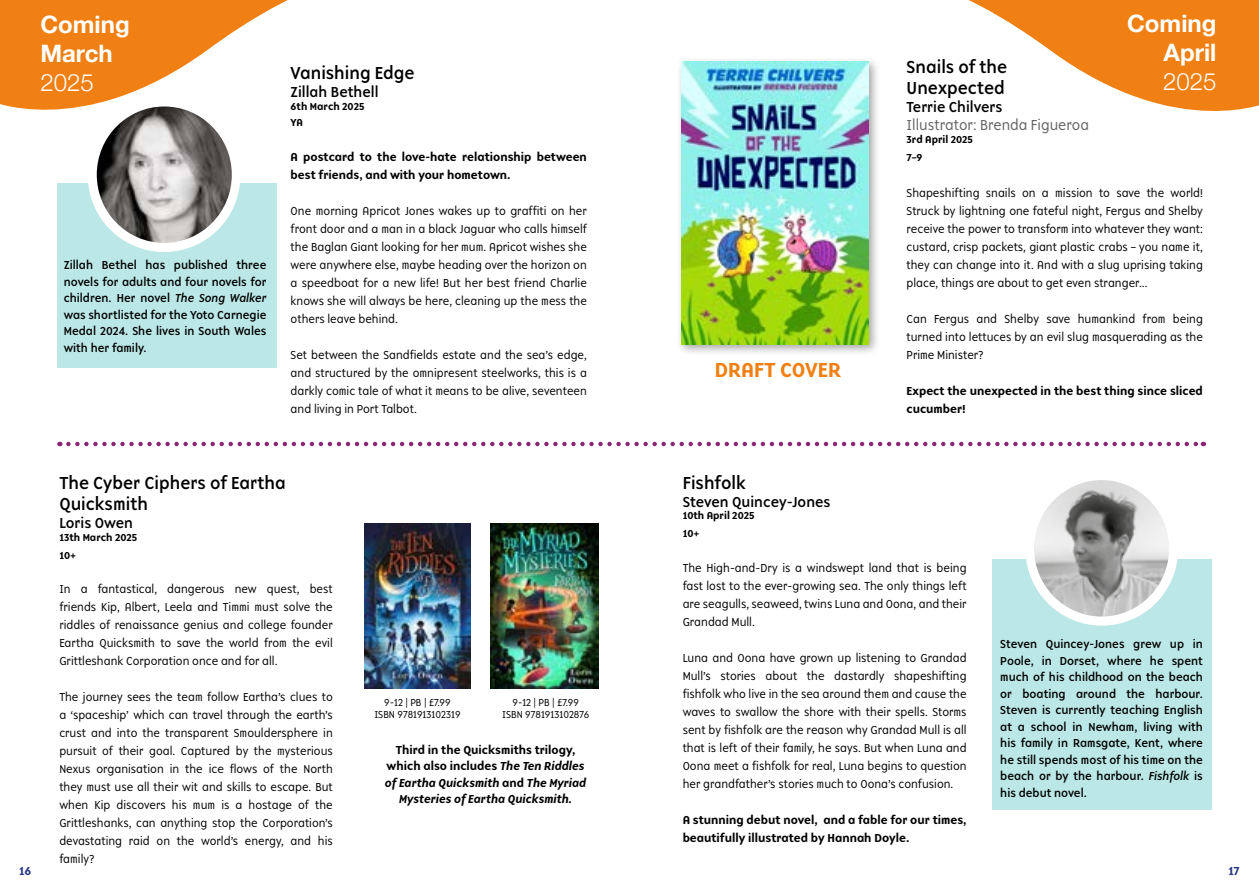
<style>
.page{position:relative;width:1259px;height:893px;background:#fff}
.page>*{position:absolute;margin:0;border:0;box-sizing:border-box;transform-origin:0 0}
.t1{font:700 24px/28.8px "Helvetica Neue";color:#fff;text-align:right}
.t2{font:300 24px "Helvetica Neue";color:#fff}
.t3{font:500 21px "Base 900 Sans OT";color:#f08013}
.t4{font:18px/21.6px "Base 900 Sans OT";color:#000}
.t5{font:15px "Base 900 Sans OT";color:#000}
.t6{font:300 15px "Base 900 Sans OT";color:#646363}
.t7{font:300 12px/18px "Base 900 Sans OT";color:#000;text-align:justify}
.t8{font:12px/16.5px "Base 900 Sans OT";color:#000;text-align:justify}
.t9{font:500 12px/18px "Base 900 Sans OT";color:#000}
.t10{font:italic 500 12px/16.5px "Base 900 Sans OT";color:#000;text-align:center}
.t11{font:500 12px "Base 900 Sans OT";color:#283583}
.t12{font:500 10.5px/18px "Base 900 Sans OT";color:#000}
.t13{font:300 10.5px/12px "Base 900 Sans OT";color:#000;text-align:center}
.s1{font-style:italic}
.s2{font-style:normal}
</style>
<div class="page">
<svg style="left:0;top:0;width:288px;height:110px;fill:#f08013"></svg>
<svg style="left:968px;top:0;width:291px;height:111px;fill:#f08013"></svg>
<div style="left:992px;top:559px;width:219px;height:251px;background:#bbe8e7"></div>
<div style="left:57px;top:183px;width:219px;height:184px;background:#bbe8e7"></div>
<div style="left:676px;top:57px;width:204px;height:298px;background:#000;opacity:.35"></div>
<img style="left:681px;top:62px;width:187px;height:282px">
<div style="left:1025px;top:473px;width:153px;height:153px;background:#fff;border-radius:50%"></div>
<div style="left:88px;top:100px;width:152px;height:152px;background:#fff;border-radius:50%"></div>
<img style="left:97px;top:106px;width:135px;height:137px">
<img style="left:1034px;top:480px;width:135px;height:137px">
<img style="left:365px;top:523px;width:105px;height:165px">
<img style="left:491px;top:523px;width:107px;height:165px">
<svg style="left:68px;top:442px;width:1136px;height:4px"></svg>
<h1 class="t1" style="left:40px;top:13px;width:91px;text-align:left">Coming<br>March</h1>
<h1 class="t2" style="left:40px;top:69px;width:55px">2025</h1>
<h3 class="t4" style="left:291px;top:63px;width:125px">Vanishing Edge</h3>
<p class="t5" style="left:291px;top:85px;width:89px">Zillah Bethell</p>
<p class="t12" style="left:291px;top:98px;width:75px;line-height:16.5px">6th March 2025<br>YA</p>
<p class="t9" style="left:291px;top:147px;width:298px">A postcard to the love-hate relationship between best friends, and with your hometown.</p>
<p class="t7" style="left:291px;top:202px;width:298px">One morning Apricot Jones wakes up to graffiti on her front door and a man in a black Jaguar who calls himself the Baglan Giant looking for her mum. Apricot wishes she were anywhere else, maybe heading over the horizon on a speedboat for a new life! But her best friend Charlie knows she will always be here, cleaning up the mess the others leave behind.</p>
<p class="t7" style="left:291px;top:346px;width:298px">Set between the Sandfields estate and the sea’s edge, and structured by the omnipresent steelworks, this is a darkly comic tale of what it means to be alive, seventeen and living in Port Talbot.</p>
<p class="t8" style="left:64px;top:258px;width:204px">Zillah Bethel has published three novels for adults and four novels for children. Her novel <span class="s1">The Song Walker </span>was shortlisted for the Yoto Carnegie Medal 2024. She lives in South Wales with her family.</p>
<h2 class="t3" style="left:715px;top:358px;width:128px">DRAFT COVER</h2>
<h1 class="t1" style="left:1127px;top:11px;width:91px">Coming<br>April</h1>
<h1 class="t2" style="left:1163px;top:67px;width:55px">2025</h1>
<h3 class="t4" style="left:906px;top:57px;width:102px">Snails of the<br>Unexpected</h3>
<p class="t5" style="left:906px;top:100px;width:97px">Terrie Chilvers</p>
<p class="t6" style="left:906px;top:118px;width:184px">Illustrator: Brenda Figueroa</p>
<p class="t12" style="left:906px;top:130px;width:68px">3rd April 2025<br>7–9</p>
<p class="t7" style="left:906px;top:184px;width:298px">Shapeshifting snails on a mission to save the world!<br>Struck by lightning one fateful night, Fergus and Shelby receive the power to transform into whatever they want: custard, crisp packets, giant plastic crabs – you name it, they can change into it. And with a slug uprising taking place, things are about to get even stranger...</p>
<p class="t7" style="left:906px;top:310px;width:298px">Can Fergus and Shelby save humankind from being turned into lettuces by an evil slug masquerading as the Prime Minister?</p>
<p class="t9" style="left:906px;top:382px;width:298px">Expect the unexpected in the best thing since sliced cucumber!</p>
<h3 class="t4" style="left:59px;top:473px;width:228px">The Cyber Ciphers of Eartha<br>Quicksmith</h3>
<p class="t5" style="left:59px;top:516px;width:75px">Loris Owen</p>
<p class="t12" style="left:59px;top:528px;width:79px">13th March 2025<br>10+</p>
<p class="t7" style="left:59px;top:581px;width:275px">In a fantastical, dangerous new quest, best friends Kip, Albert, Leela and Timmi must solve the riddles of renaissance genius and college founder Eartha Quicksmith to save the world from the evil Grittleshank Corporation once and for all.</p>
<p class="t7" style="left:59px;top:689px;width:275px">The journey sees the team follow Eartha’s clues to a ‘spaceship’ which can travel through the earth’s crust and into the transparent Smouldersphere in pursuit of their goal. Captured by the mysterious Nexus organisation in the ice flows of the North they must use all their wit and skills to escape. But when Kip discovers his mum is a hostage of the Grittleshanks, can anything stop the Corporation’s devastating raid on the world’s energy, and his family?</p>
<h3 class="t4" style="left:682px;top:473px;width:65px">Fishfolk</h3>
<p class="t5" style="left:682px;top:495px;width:149px">Steven Quincey-Jones</p>
<p class="t12" style="left:682px;top:507px;width:73px">10th April 2025<br>10+</p>
<p class="t7" style="left:682px;top:559px;width:285px">The High-and-Dry is a windswept land that is being fast lost to the ever-growing sea. The only things left are seagulls, seaweed, twins Luna and Oona, and their Grandad Mull.</p>
<p class="t7" style="left:682px;top:649px;width:285px">Luna and Oona have grown up listening to Grandad Mull’s stories about the dastardly shapeshifting fishfolk who live in the sea around them and cause the waves to swallow the shore with their spells. Storms sent by fishfolk are the reason why Grandad Mull is all that is left of their family, he says. But when Luna and Oona meet a fishfolk for real, Luna begins to question her grandfather’s stories much to Oona’s confusion.</p>
<p class="t9" style="left:682px;top:811px;width:285px">A stunning debut novel, and a fable for our times, beautifully illustrated by Hannah Doyle.</p>
<p class="t8" style="left:1000px;top:636px;width:204px">Steven Quincey-Jones grew up in Poole, in Dorset, where he spent much of his childhood on the beach or boating around the harbour.<br>Steven is currently teaching English at a school in Newham, living with his family in Ramsgate, Kent, where he still spends most of his time on the beach or by the harbour. <span class="s1">Fishfolk</span> is his debut novel.</p>
<p class="t13" style="left:374px;top:696px;width:88px">9-12 | PB | £7.99<br>ISBN 9781913102319</p>
<p class="t13" style="left:502px;top:696px;width:88px">9-12 | PB | £7.99<br>ISBN 9781913102876</p>
<p class="t10" style="left:385px;top:742px;width:203px"><span class="s2">Third in the Quicksmiths trilogy, which also includes</span> The Ten Riddles of Eartha Quicksmith <span class="s2">and</span> The Myriad Mysteries of Eartha Quicksmith.</p>
<p class="t11" style="left:19px;top:864px;width:14px">16</p>
<p class="t11" style="left:1228px;top:864px;width:13px">17</p>
</div>
